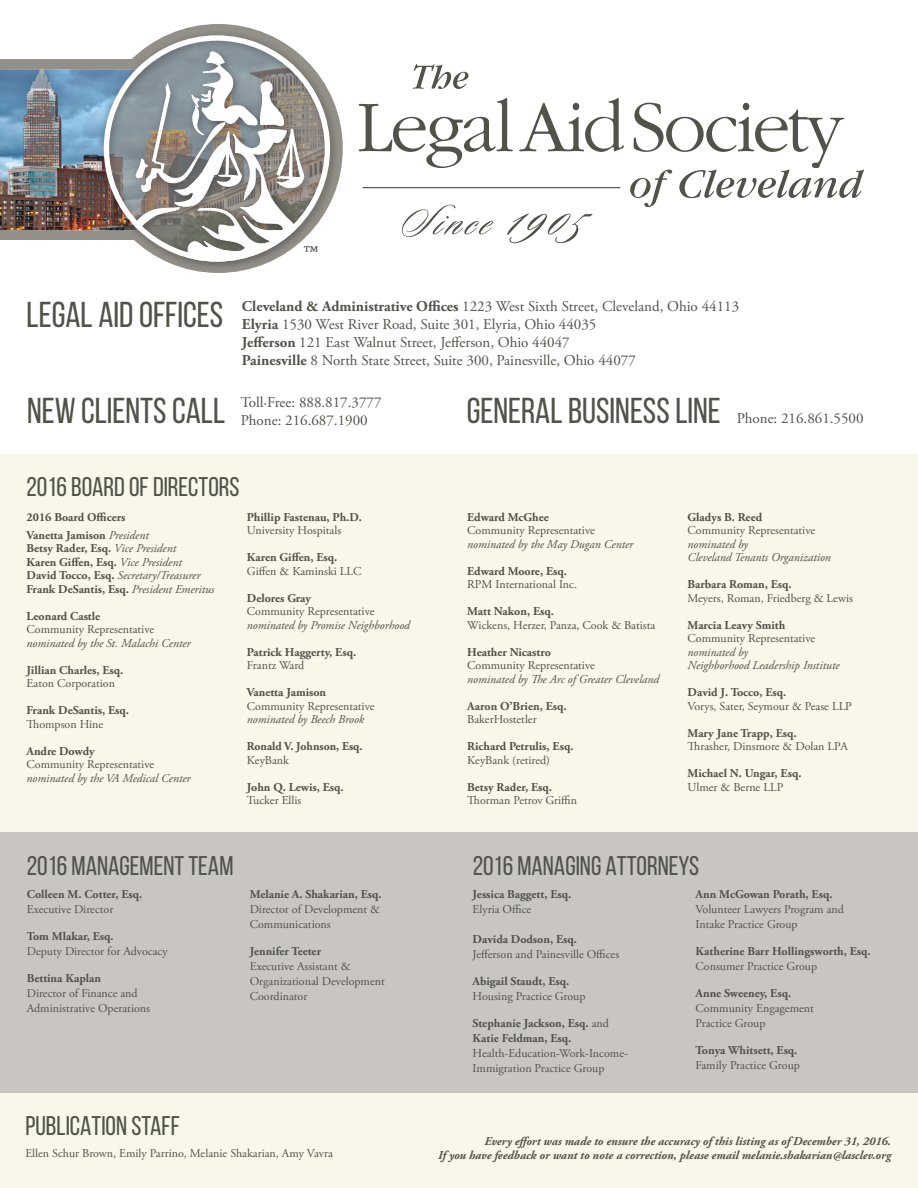
<style>
.page{position:relative;width:918px;height:1188px;background:#fff}
.page>*{position:absolute;margin:0;border:0;box-sizing:border-box;transform-origin:0 0}
.t1{font:36px "Bebas Neue";color:#515249}
.t2{font:34.2px "Minion Pro";color:#515249}
.t3{font:27px "Bebas Neue";color:#515249}
.t4{font:15px/18px "Adobe Garamond Pro";color:#515249}
.t5{font:12px/15px "Adobe Garamond Pro";color:#515249}
.t6{font:700 12px/13.5px "Adobe Garamond Pro";color:#515249}
.t7{font:italic 12px/13.5px "Adobe Garamond Pro";color:#515249}
.t8{font:italic 700 12px/14.4px "Adobe Garamond Pro";color:#515249;text-align:right}
.s1{font-weight:700}
.s2{font-weight:400;font-style:italic}
.s3{font-weight:400}
</style>
<div class="page">
<div style="left:0;top:1093px;width:918px;height:95px;background:#f9f6ea"></div>
<div style="left:0;top:832px;width:918px;height:261px;background:#c9c6c2"></div>
<div style="left:0;top:454px;width:918px;height:378px;background:#f9f6ea"></div>
<svg style="left:402px;top:205px;width:92px;height:32px"></svg>
<svg style="left:507px;top:213px;width:86px;height:31px"></svg>
<svg style="left:359px;top:98px;width:154px;height:70px"></svg>
<svg style="left:519px;top:98px;width:105px;height:54px"></svg>
<svg style="left:630px;top:103px;width:234px;height:104px"></svg>
<svg style="left:413px;top:64px;width:56px;height:25px"></svg>
<hr style="left:363px;top:187px;width:257px;height:1px;background:#515249">
<div style="left:98px;top:29px;width:242px;height:243px;background:#231f20;opacity:.45"></div>
<img style="left:0;top:51px;width:104px;height:211px">
<svg style="left:104px;top:35px;width:226px;height:227px"></svg>
<h2 class="t2" style="left:303px;top:234px;width:17px">™</h2>
<h1 class="t1" style="left:27px;top:295px;width:27px">LEGAL</h1>
<h1 class="t1" style="left:98px;top:295px;width:67px">AID OFFICE</h1>
<h1 class="t1" style="left:210px;top:295px;width:15px">S</h1>
<h1 class="t1" style="left:27px;top:391px;width:81px">NEW CLIENT</h1>
<h1 class="t1" style="left:153px;top:391px;width:47px">S CALL</h1>
<p class="t4" style="left:242px;top:298px;width:499px"><span class="s1">Cleveland &amp; Administrative Offices</span> 1223 West Sixth Street, Cleveland, Ohio 44113<br><span class="s1">Elyria</span> 1530 West River Road, Suite 301, Elyria, Ohio 44035<br><span class="s1">Jefferson</span> 121 East Walnut Street, Jefferson, Ohio 44047<br><span class="s1">Painesville</span> 8 North State Street, Suite 300, Painesville, Ohio 44077</p>
<p class="t4" style="left:241px;top:394px;width:142px">Toll·Free: 888.817.3777<br>Phone: 216.687.1900</p>
<h1 class="t1" style="left:467px;top:391px;width:29px">GENERAL</h1>
<h1 class="t1" style="left:568px;top:391px;width:131px">BUSINESS LINE</h1>
<p class="t4" style="left:737px;top:410px;width:128px">Phone: 216.861.5500</p>
<h3 class="t3" style="left:26px;top:472px;width:57px">2016 BOARD</h3>
<h3 class="t3" style="left:129px;top:472px;width:45px">OF DIRECTOR</h3>
<h3 class="t3" style="left:230px;top:472px;width:12px">S</h3>
<p class="t6" style="left:27px;top:508px;width:124px;line-height:18px">2016 Board Officers<br>Vanetta Jamison <span class="s2">President</span></p>
<p class="t6" style="left:27px;top:542px;width:189px">Betsy Rader, Esq. <span class="s2">Vice President<br></span>Karen Giffen, Esq. <span class="s2">Vice President </span>David Tocco, Esq. <span class="s2">Secretary/Treasurer </span>Frank DeSantis, Esq. <span class="s2">President Emeritus</span></p>
<p class="t6" style="left:27px;top:609px;width:75px">Leonard Castle</p>
<p class="t5" style="left:27px;top:622px;width:129px">Community Representative</p>
<p class="t7" style="left:27px;top:636px;width:166px">nominated by the St. Malachi Center</p>
<p class="t6" style="left:27px;top:663px;width:98px">Jillian Charles, Esq.</p>
<p class="t5" style="left:27px;top:676px;width:90px">Eaton Corporation</p>
<p class="t6" style="left:27px;top:704px;width:104px">Frank DeSantis, Esq.</p>
<p class="t5" style="left:27px;top:717px;width:78px">Thompson Hine</p>
<p class="t6" style="left:27px;top:744px;width:70px">Andre Dowdy</p>
<p class="t5" style="left:27px;top:757px;width:129px">Community Representative</p>
<p class="t7" style="left:27px;top:771px;width:166px">nominated by the VA Medical Center</p>
<p class="t6" style="left:247px;top:510px;width:117px">Phillip Fastenau, Ph.D.</p>
<p class="t5" style="left:247px;top:523px;width:96px">University Hospitals</p>
<p class="t6" style="left:247px;top:551px;width:92px">Karen Giffen, Esq.</p>
<p class="t5" style="left:247px;top:564px;width:101px">Giffen &amp; Kaminski LLC</p>
<p class="t6" style="left:247px;top:591px;width:66px">Delores Gray</p>
<p class="t5" style="left:247px;top:604px;width:129px">Community Representative</p>
<p class="t7" style="left:247px;top:618px;width:164px">nominated by Promise Neighborhood</p>
<p class="t6" style="left:247px;top:645px;width:111px">Patrick Haggerty, Esq.</p>
<p class="t5" style="left:247px;top:658px;width:59px">Frantz Ward</p>
<p class="t6" style="left:247px;top:686px;width:81px">Vanetta Jamison</p>
<p class="t5" style="left:247px;top:699px;width:129px">Community Representative</p>
<p class="t7" style="left:247px;top:713px;width:119px">nominated by Beech Brook</p>
<p class="t6" style="left:247px;top:740px;width:117px">Ronald V. Johnson, Esq.</p>
<p class="t5" style="left:247px;top:753px;width:44px">KeyBank</p>
<p class="t6" style="left:247px;top:780px;width:98px">John Q. Lewis, Esq.</p>
<p class="t5" style="left:247px;top:793px;width:56px">Tucker Ellis</p>
<h3 class="t3" style="left:27px;top:851px;width:71px">2016 MANAGEMENT</h3>
<h3 class="t3" style="left:188px;top:851px;width:12px">TEAM</h3>
<p class="t6" style="left:27px;top:888px;width:117px">Colleen M. Cotter, Esq.</p>
<p class="t5" style="left:27px;top:902px;width:88px">Executive Director</p>
<p class="t6" style="left:27px;top:930px;width:88px">Tom Mlakar, Esq.</p>
<p class="t5" style="left:27px;top:944px;width:143px">Deputy Director for Advocacy</p>
<p class="t6" style="left:27px;top:972px;width:76px">Bettina Kaplan</p>
<p class="t5" style="left:27px;top:986px;width:125px">Director of Finance and<br>Administrative Operations</p>
<p class="t6" style="left:250px;top:888px;width:133px">Melanie A. Shakarian, Esq.</p>
<p class="t5" style="left:250px;top:902px;width:132px">Director of Development &amp;<br>Communications</p>
<p class="t6" style="left:250px;top:945px;width:73px">Jennifer Teeter</p>
<p class="t5" style="left:250px;top:959px;width:137px">Executive Assistant &amp;<br>Organizational Development<br>Coordinator</p>
<h3 class="t3" style="left:25px;top:1111px;width:41px">PUBLICATION</h3>
<h3 class="t3" style="left:131px;top:1111px;width:11px">STAFF</h3>
<p class="t5" style="left:25px;top:1146px;width:309px">Ellen Schur Brown, Emily Parrino, Melanie Shakarian, Amy Vavra</p>
<p class="t6" style="left:467px;top:510px;width:83px">Edward McGhee</p>
<p class="t5" style="left:467px;top:523px;width:129px">Community Representative</p>
<p class="t7" style="left:467px;top:537px;width:168px">nominated by the May Dugan Center</p>
<p class="t6" style="left:467px;top:564px;width:101px">Edward Moore, Esq.</p>
<p class="t5" style="left:467px;top:577px;width:111px">RPM International Inc.</p>
<p class="t6" style="left:467px;top:605px;width:88px">Matt Nakon, Esq.</p>
<p class="t5" style="left:467px;top:618px;width:190px">Wickens, Herzer, Panza, Cook &amp; Batista</p>
<p class="t6" style="left:467px;top:645px;width:85px">Heather Nicastro</p>
<p class="t5" style="left:467px;top:658px;width:129px">Community Representative</p>
<p class="t7" style="left:467px;top:672px;width:193px">nominated by The Arc of Greater Cleveland</p>
<p class="t6" style="left:467px;top:699px;width:101px">Aaron O’Brien, Esq.</p>
<p class="t5" style="left:467px;top:712px;width:71px">BakerHostetler</p>
<p class="t6" style="left:467px;top:740px;width:108px">Richard Petrulis, Esq.</p>
<p class="t5" style="left:467px;top:753px;width:84px">KeyBank (retired)</p>
<p class="t6" style="left:467px;top:780px;width:86px">Betsy Rader, Esq.</p>
<p class="t5" style="left:467px;top:793px;width:111px">Thorman Petrov Griffin</p>
<p class="t6" style="left:688px;top:510px;width:76px">Gladys B. Reed</p>
<p class="t5" style="left:688px;top:523px;width:129px">Community Representative</p>
<p class="t7" style="left:688px;top:537px;width:145px">nominated by<br>Cleveland Tenants Organization</p>
<p class="t6" style="left:688px;top:578px;width:106px">Barbara Roman, Esq.</p>
<p class="t5" style="left:688px;top:591px;width:167px">Meyers, Roman, Friedberg &amp; Lewis</p>
<p class="t6" style="left:688px;top:618px;width:99px">Marcia Leavy Smith</p>
<p class="t5" style="left:688px;top:631px;width:129px">Community Representative</p>
<p class="t7" style="left:688px;top:645px;width:154px">nominated by<br>Neighborhood Leadership Institute</p>
<p class="t6" style="left:688px;top:686px;width:100px">David J. Tocco, Esq.</p>
<p class="t5" style="left:688px;top:699px;width:166px">Vorys, Sater, Seymour &amp; Pease LLP</p>
<p class="t6" style="left:688px;top:726px;width:111px">Mary Jane Trapp, Esq.</p>
<p class="t5" style="left:688px;top:739px;width:162px">Thrasher, Dinsmore &amp; Dolan LPA</p>
<p class="t6" style="left:688px;top:767px;width:115px">Michael N. Ungar, Esq.</p>
<p class="t5" style="left:688px;top:780px;width:97px">Ulmer &amp; Berne LLP</p>
<h3 class="t3" style="left:473px;top:851px;width:70px">2016 MANAGING</h3>
<h3 class="t3" style="left:606px;top:851px;width:12px">ATTORNE</h3>
<h3 class="t3" style="left:678px;top:851px;width:22px">YS</h3>
<p class="t6" style="left:473px;top:888px;width:100px">Jessica Baggett, Esq.</p>
<p class="t5" style="left:473px;top:902px;width:60px">Elyria Office</p>
<p class="t6" style="left:473px;top:933px;width:106px">Davida Dodson, Esq.</p>
<p class="t5" style="left:473px;top:947px;width:148px">Jefferson and Painesville Offices</p>
<p class="t6" style="left:473px;top:975px;width:98px">Abigail Staudt, Esq.</p>
<p class="t5" style="left:473px;top:989px;width:114px">Housing Practice Group</p>
<p class="t6" style="left:473px;top:1016px;width:138px;line-height:15px">Stephanie Jackson, Esq. <span class="s3">and<br></span>Katie Feldman, Esq.</p>
<p class="t5" style="left:473px;top:1046px;width:157px">Health-Education-Work-Income-<br>Immigration Practice Group</p>
<p class="t6" style="left:696px;top:888px;width:138px">Ann McGowan Porath, Esq.</p>
<p class="t5" style="left:696px;top:902px;width:150px">Volunteer Lawyers Program and<br>Intake Practice Group</p>
<p class="t6" style="left:696px;top:945px;width:177px">Katherine Barr Hollingsworth, Esq.</p>
<p class="t5" style="left:696px;top:959px;width:123px">Consumer Practice Group</p>
<p class="t6" style="left:696px;top:987px;width:97px">Anne Sweeney, Esq.</p>
<p class="t5" style="left:696px;top:1001px;width:120px">Community Engagement<br>Practice Group</p>
<p class="t6" style="left:696px;top:1044px;width:103px">Tonya Whitsett, Esq.</p>
<p class="t5" style="left:696px;top:1058px;width:106px">Family Practice Group</p>
<p class="t8" style="left:438px;top:1134px;width:454px">Every effort was made to ensure the accuracy of this listing as of December 31, 2016.<br>If you have feedback or want to note a correction, please email melanie.shakarian@lasclev.org</p>
</div>
